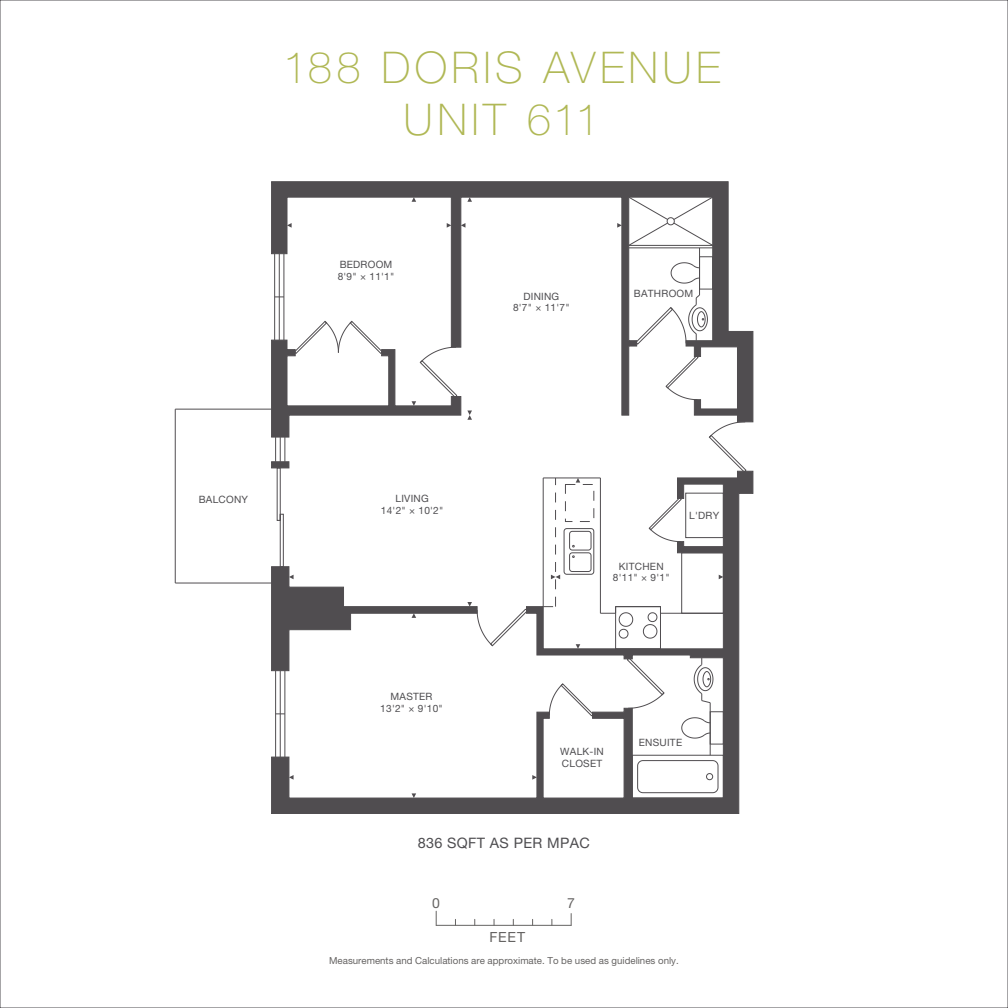
<style>
.page{position:relative;width:1008px;height:1008px;background:#fff}
.page>*{position:absolute;margin:0;border:0;box-sizing:border-box;transform-origin:0 0}
.t1{font:100 43.75px/52.5px "Helvetica Neue LT Std";letter-spacing:.095em;color:#b0b855;text-align:center}
.t2{font:14.35px "Helvetica Neue LT Std";letter-spacing:.025em;color:#4e4d50}
.t3{font:14px "Helvetica Neue LT Std";color:#656362}
.t4{font:10.15px/11.5px "Helvetica Neue LT Std";letter-spacing:.025em;color:#4e4d50;text-align:center}
.t5{font:9.62px "Helvetica Neue LT Std";color:#656362}
</style>
<div class="page">
<hr style="left:436px;top:925px;width:135px;height:1px;background:#656362">
<svg style="left:436px;top:911px;width:1px;height:14px"></svg>
<svg style="left:271px;top:470px;width:483px;height:344px"></svg>
<div style="left:271px;top:461px;width:18px;height:7px;background:#504d50"></div>
<svg style="left:271px;top:181px;width:483px;height:242px"></svg>
<hr style="left:543px;top:477px;width:57px;height:1px;background:#504d50">
<hr style="left:660px;top:613px;width:63px;height:1px;background:#504d50">
<hr style="left:629px;top:247px;width:84px;height:1px;background:#504d50">
<hr style="left:175px;top:583px;width:97px;height:1px;background:#504d50">
<hr style="left:175px;top:409px;width:1px;height:174px;background:#504d50">
<hr style="left:175px;top:409px;width:97px;height:1px;background:#504d50">
<hr style="left:280px;top:671px;width:1px;height:86px;background:#504d50">
<hr style="left:284px;top:671px;width:1px;height:86px;background:#504d50">
<hr style="left:275px;top:671px;width:1px;height:86px;background:#504d50">
<hr style="left:710px;top:703px;width:1px;height:52px;background:#504d50">
<hr style="left:699px;top:248px;width:1px;height:47px;background:#504d50">
<hr style="left:279px;top:254px;width:1px;height:86px;background:#504d50">
<hr style="left:283px;top:254px;width:1px;height:86px;background:#504d50">
<hr style="left:274px;top:254px;width:1px;height:86px;background:#504d50">
<div style="left:685px;top:493px;width:39px;height:45px;border:1px solid #504d50"></div>
<div style="left:681px;top:552px;width:43px;height:62px;border:1px solid #504d50"></div>
<div style="left:615px;top:606px;width:46px;height:43px;border:1px solid #504d50"></div>
<div style="left:280px;top:514px;width:4px;height:53px;border:1px solid #504d50"></div>
<div style="left:277px;top:467px;width:4px;height:54px;border:1px solid #504d50"></div>
<div style="left:632px;top:755px;width:92px;height:44px;border:1px solid #504d50"></div>
<svg style="left:642px;top:607px;width:19px;height:32px"></svg>
<svg style="left:637px;top:758px;width:82px;height:37px"></svg>
<svg style="left:693px;top:658px;width:21px;height:46px"></svg>
<svg style="left:634px;top:294px;width:74px;height:52px"></svg>
<svg style="left:548px;top:683px;width:47px;height:34px"></svg>
<svg style="left:626px;top:657px;width:39px;height:52px"></svg>
<svg style="left:648px;top:496px;width:35px;height:47px"></svg>
<div style="left:710px;top:711px;width:14px;height:34px;border:1px solid #504d50"></div>
<svg style="left:681px;top:717px;width:30px;height:22px"></svg>
<svg style="left:665px;top:354px;width:35px;height:47px"></svg>
<svg style="left:708px;top:421px;width:39px;height:53px"></svg>
<div style="left:699px;top:256px;width:14px;height:34px;border:1px solid #504d50"></div>
<svg style="left:670px;top:262px;width:31px;height:22px"></svg>
<svg style="left:532px;top:775px;width:5px;height:5px"></svg>
<svg style="left:289px;top:775px;width:5px;height:5px"></svg>
<svg style="left:412px;top:793px;width:4px;height:5px"></svg>
<svg style="left:719px;top:575px;width:4px;height:4px"></svg>
<svg style="left:543px;top:478px;width:91px;height:171px"></svg>
<svg style="left:271px;top:566px;width:258px;height:106px"></svg>
<svg style="left:617px;top:196px;width:97px;height:51px"></svg>
<svg style="left:467px;top:197px;width:5px;height:5px"></svg>
<svg style="left:461px;top:223px;width:4px;height:5px"></svg>
<svg style="left:447px;top:223px;width:4px;height:5px"></svg>
<svg style="left:412px;top:197px;width:4px;height:5px"></svg>
<svg style="left:287px;top:223px;width:5px;height:5px"></svg>
<svg style="left:271px;top:320px;width:201px;height:142px"></svg>
<h1 class="t1" style="left:283px;top:41px;width:439px">188 DORIS AVENUE<br>UNIT 611</h1>
<p class="t4" style="left:338px;top:259px;width:58px;text-align:left">BEDROOM<br>8'9" × 11'1"</p>
<p class="t4" style="left:513px;top:290px;width:58px">DINING<br>8'7" × 11'7"</p>
<p class="t4" style="left:634px;top:288px;width:61px">BATHROOM</p>
<p class="t4" style="left:199px;top:493px;width:51px">BALCONY</p>
<p class="t4" style="left:381px;top:493px;width:64px">LIVING<br>14'2" × 10'2"</p>
<p class="t4" style="left:613px;top:560px;width:58px">KITCHEN<br>8'11" × 9'1"</p>
<p class="t4" style="left:689px;top:509px;width:31px">L'DRY</p>
<p class="t4" style="left:380px;top:691px;width:64px">MASTER<br>13'2" × 9'10"</p>
<p class="t4" style="left:560px;top:746px;width:45px;text-align:left">WALK-IN<br>CLOSET</p>
<h2 class="t2" style="left:418px;top:834px;width:174px">836 SQFT AS PER MPAC</h2>
<h3 class="t3" style="left:432px;top:894px;width:9px">0</h3>
<h3 class="t3" style="left:567px;top:894px;width:9px">7</h3>
<h3 class="t3" style="left:489px;top:928px;width:37px">FEET</h3>
<p class="t4" style="left:639px;top:736px;width:45px">ENSUITE</p>
<p class="t5" style="left:329px;top:955px;width:351px">Measurements and Calculations are approximate. To be used as guidelines only.</p>
</div>
